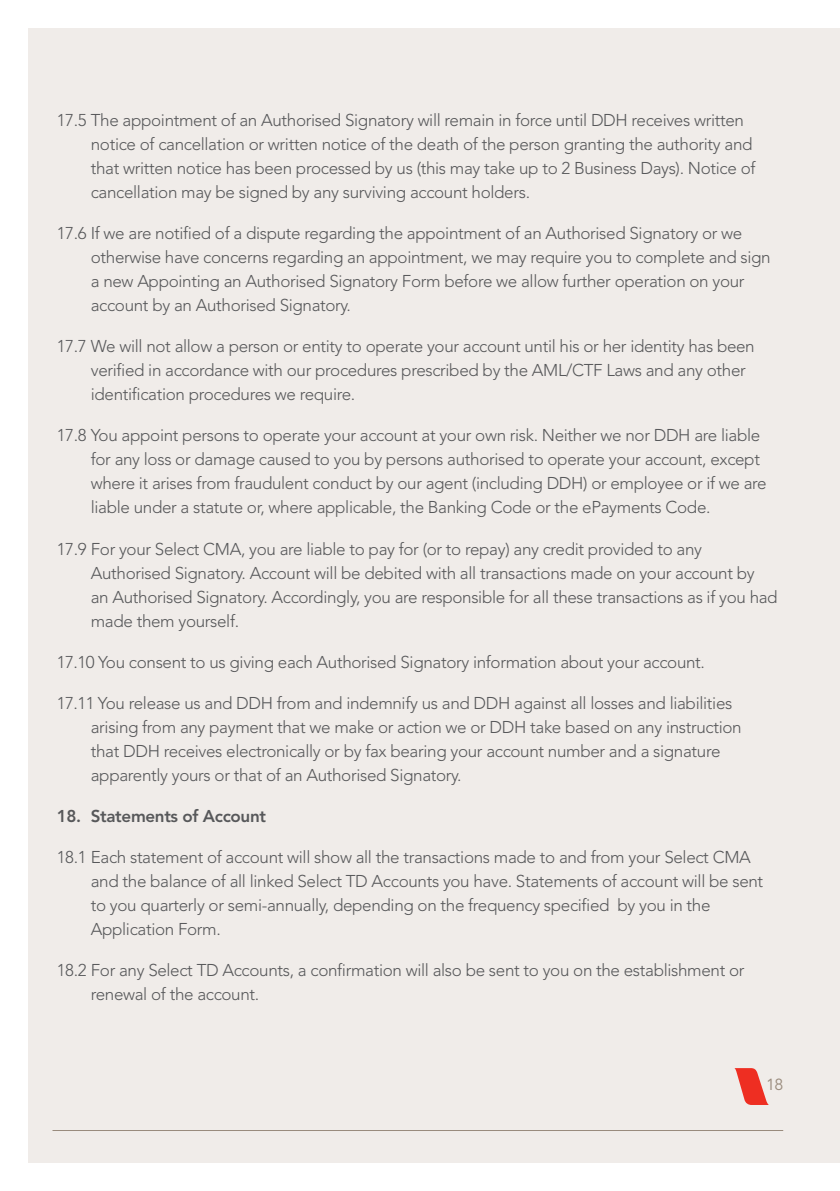
<style>
.page{position:relative;width:840px;height:1191px;background:#fff}
.page>*{position:absolute;margin:0;border:0;box-sizing:border-box;transform-origin:0 0}
.t1{font:300 17px/24px "Avenir LT Std";letter-spacing:-.02em;color:#57585a}
.t2{font:800 17px "Avenir LT Std";letter-spacing:-.02em;color:#57585a}
.t3{font:16px "Avenir LT Std";color:#998b7d}
</style>
<div class="page">
<div style="left:28px;top:28px;width:811px;height:1134px;background:#f0ece9"></div>
<hr style="left:52px;top:1130px;width:730px;height:1px;background:#998b7d">
<svg style="left:734px;top:1068px;width:34px;height:37px"></svg>
<p class="t1" style="left:91px;top:108px;width:665px;text-indent:-34px">17.5 The appointment of an Authorised Signatory will remain in force until DDH receives written notice of cancellation or written notice of the death of the person granting the authority and that written notice has been processed by us (this may take up to 2 Business Days). Notice of cancellation may be signed by any surviving account holders.</p>
<p class="t1" style="left:91px;top:221px;width:681px;text-indent:-34px">17.6 If we are notified of a dispute regarding the appointment of an Authorised Signatory or we otherwise have concerns regarding an appointment, we may require you to complete and sign a new Appointing an Authorised Signatory Form before we allow further operation on your account by an Authorised Signatory.</p>
<p class="t1" style="left:91px;top:334px;width:665px;text-indent:-34px">17.7 We will not allow a person or entity to operate your account until his or her identity has been verified in accordance with our procedures prescribed by the AML/CTF Laws and any other identification procedures we require.</p>
<p class="t1" style="left:91px;top:423px;width:677px;text-indent:-34px">17.8 You appoint persons to operate your account at your own risk. Neither we nor DDH are liable for any loss or damage caused to you by persons authorised to operate your account, except where it arises from fraudulent conduct by our agent (including DDH) or employee or if we are liable under a statute or, where applicable, the Banking Code or the ePayments Code.</p>
<p class="t1" style="left:91px;top:537px;width:688px;text-indent:-34px">17.9 For your Select CMA, you are liable to pay for (or to repay) any credit provided to any Authorised Signatory. Account will be debited with all transactions made on your account by<br>an Authorised Signatory. Accordingly, you are responsible for all these transactions as if you had made them yourself.</p>
<p class="t1" style="left:57px;top:650px;width:649px">17.10 You consent to us giving each Authorised Signatory information about your account.</p>
<p class="t1" style="left:91px;top:691px;width:652px;text-indent:-34px">17.11 You release us and DDH from and indemnify us and DDH against all losses and liabilities arising from any payment that we make or action we or DDH take based on any instruction that DDH receives electronically or by fax bearing your account number and a signature apparently yours or that of an Authorised Signatory.</p>
<p class="t2" style="left:57px;top:805px;width:211px">18. Statements of Account</p>
<p class="t1" style="left:91px;top:845px;width:673px;text-indent:-34px">18.1 Each statement of account will show all the transactions made to and from your Select CMA and the balance of all linked Select TD Accounts you have. Statements of account will be sent to you quarterly or semi-annually, depending on the frequency specified by you in the Application Form.</p>
<p class="t1" style="left:91px;top:958px;width:655px;text-indent:-34px">18.2 For any Select TD Accounts, a confirmation will also be sent to you on the establishment or renewal of the account.</p>
<p class="t3" style="left:765px;top:1075px;width:18px">18</p>
</div>
